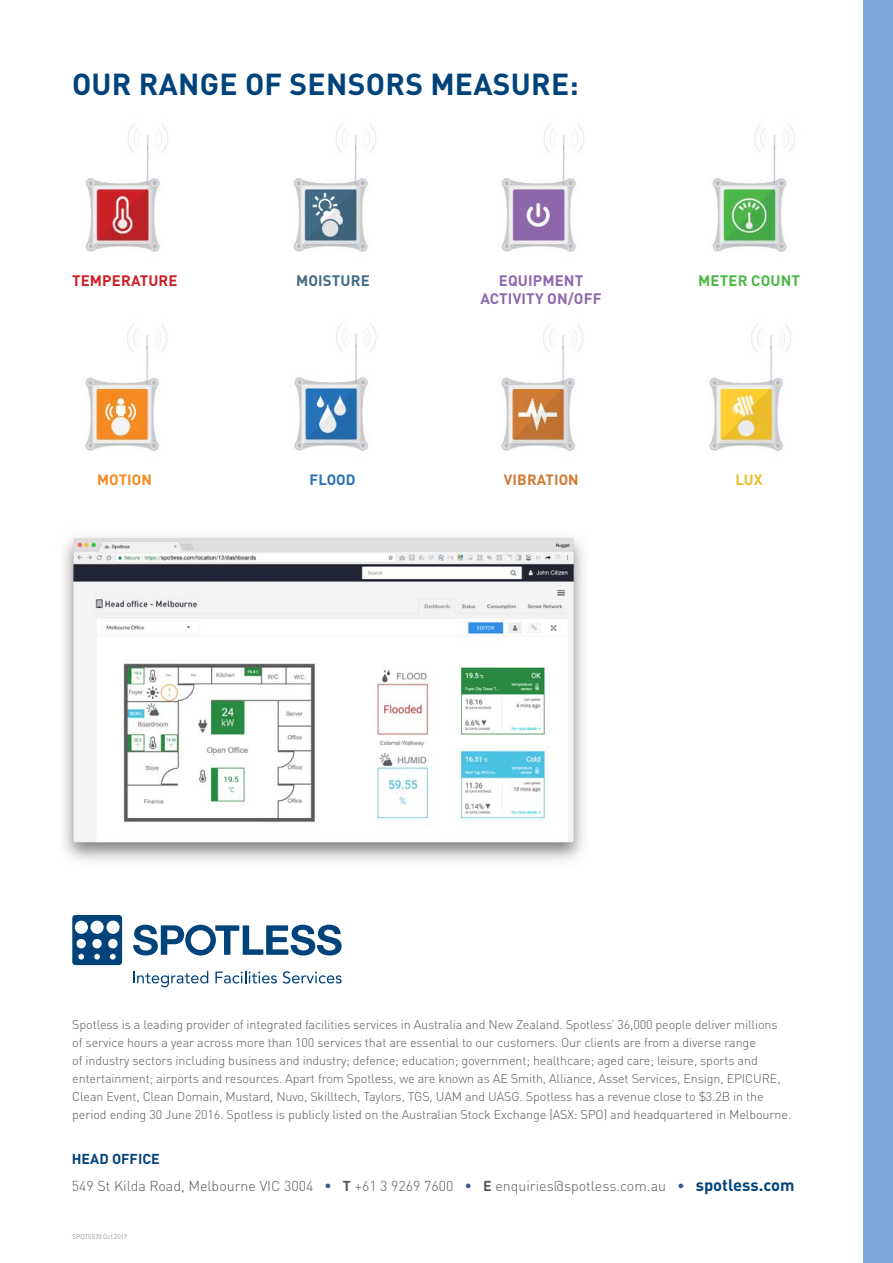
<style>
.page{position:relative;width:893px;height:1263px;background:#fff}
.page>*{position:absolute;margin:0;border:0;box-sizing:border-box;transform-origin:0 0}
.t1{font:700 30px "DIN Pro";letter-spacing:.01em;color:#00437b}
.t2{font:700 15px/18px "DIN Pro";letter-spacing:.01em;color:#8f68ad;text-align:center}
.t3{font:700 15px "DIN Pro";letter-spacing:.01em;color:#ce2028}
.t4{font:700 15px "DIN Pro";letter-spacing:.01em;color:#4db748}
.t5{font:700 15px "DIN Pro";letter-spacing:.01em;color:#436b84}
.t6{font:700 14.7px "DIN Pro";letter-spacing:.01em;color:#cf7b35}
.t7{font:700 14.7px "DIN Pro";letter-spacing:.01em;color:#f58a20}
.t8{font:700 14.7px "DIN Pro";letter-spacing:.01em;color:#2772ba}
.t9{font:700 14.7px "DIN Pro";color:#ebbd29}
.t10{font:300 14.25px/26.5px "DIN Pro";color:#58595b}
.t11{font:300 12.6px/18px "DIN Pro";letter-spacing:-.01em;color:#58595b}
.t12{font:6.75px "DIN Pro";letter-spacing:-.015em;color:#939598}
.s1{font-weight:700;color:#00437b}
.s2{color:#335a8e}
.s3{font-weight:700}
.s4{font-weight:700;font-size:16.5px;color:#00437b}
</style>
<div class="page">
<div style="left:863px;top:0;width:30px;height:1263px;background:#7da7d8"></div>
<svg style="left:133px;top:925px;width:209px;height:30px"></svg>
<svg style="left:72px;top:915px;width:50px;height:50px"></svg>
<svg style="left:133px;top:971px;width:75px;height:16px"></svg>
<svg style="left:215px;top:971px;width:62px;height:12px"></svg>
<svg style="left:283px;top:971px;width:59px;height:12px"></svg>
<img style="left:85px;top:124px;width:83px;height:128px">
<img style="left:293px;top:124px;width:83px;height:128px">
<img style="left:501px;top:124px;width:83px;height:128px">
<img style="left:712px;top:124px;width:83px;height:128px">
<img style="left:85px;top:324px;width:83px;height:128px">
<img style="left:294px;top:323px;width:83px;height:128px">
<img style="left:501px;top:324px;width:83px;height:128px">
<img style="left:709px;top:324px;width:83px;height:128px">
<img style="left:63px;top:537px;width:521px;height:325px">
<h1 class="t1" style="left:72px;top:61px;width:508px">OUR RANGE OF SENSORS MEASURE:</h1>
<p class="t3" style="left:72px;top:269px;width:107px">TEMPERATURE</p>
<p class="t5" style="left:296px;top:269px;width:75px">MOISTURE</p>
<p class="t2" style="left:480px;top:271px;width:123px">EQUIPMENT<br>ACTIVITY ON/OFF</p>
<p class="t4" style="left:698px;top:269px;width:103px">METER COUNT</p>
<p class="t7" style="left:97px;top:468px;width:56px">MOTION</p>
<p class="t8" style="left:310px;top:468px;width:48px">FLOOD</p>
<p class="t6" style="left:504px;top:468px;width:77px">VIBRATION</p>
<p class="t9" style="left:735px;top:468px;width:29px">LUX</p>
<p class="t11" style="left:72px;top:1015px;width:720px">Spotless is a leading provider of integrated facilities services in Australia and New Zealand. Spotless’ 36,000 people deliver millions<br>of service hours a year across more than 100 services that are essential to our customers. Our clients are from a diverse range<br>of industry sectors including business and industry; defence; education; government; healthcare; aged care; leisure, sports and entertainment; airports and resources. Apart from Spotless, we are known as AE Smith, Alliance, Asset Services, Ensign, EPICURE, Clean Event, Clean Domain, Mustard, Nuvo, Skilltech, Taylors, TGS, UAM and UASG. Spotless has a revenue close to $3.2B in the period ending 30 June 2016. Spotless is publicly listed on the Australian Stock Exchange (ASX: SPO) and headquartered in Melbourne.</p>
<p class="t10" style="left:72px;top:1145px;width:724px"><span class="s1">HEAD OFFICE<br></span>549 St Kilda Road, Melbourne VIC 3004 <span class="s2">•</span> <span class="s3">T</span> +61 3 9269 7600 <span class="s2">•</span> <span class="s3">E</span> enquiries@spotless.com.au <span class="s2">•</span> <span class="s4">spotless.com</span></p>
<p class="t12" style="left:72px;top:1231px;width:56px">SPOT0570 Oct 2017</p>
</div>
